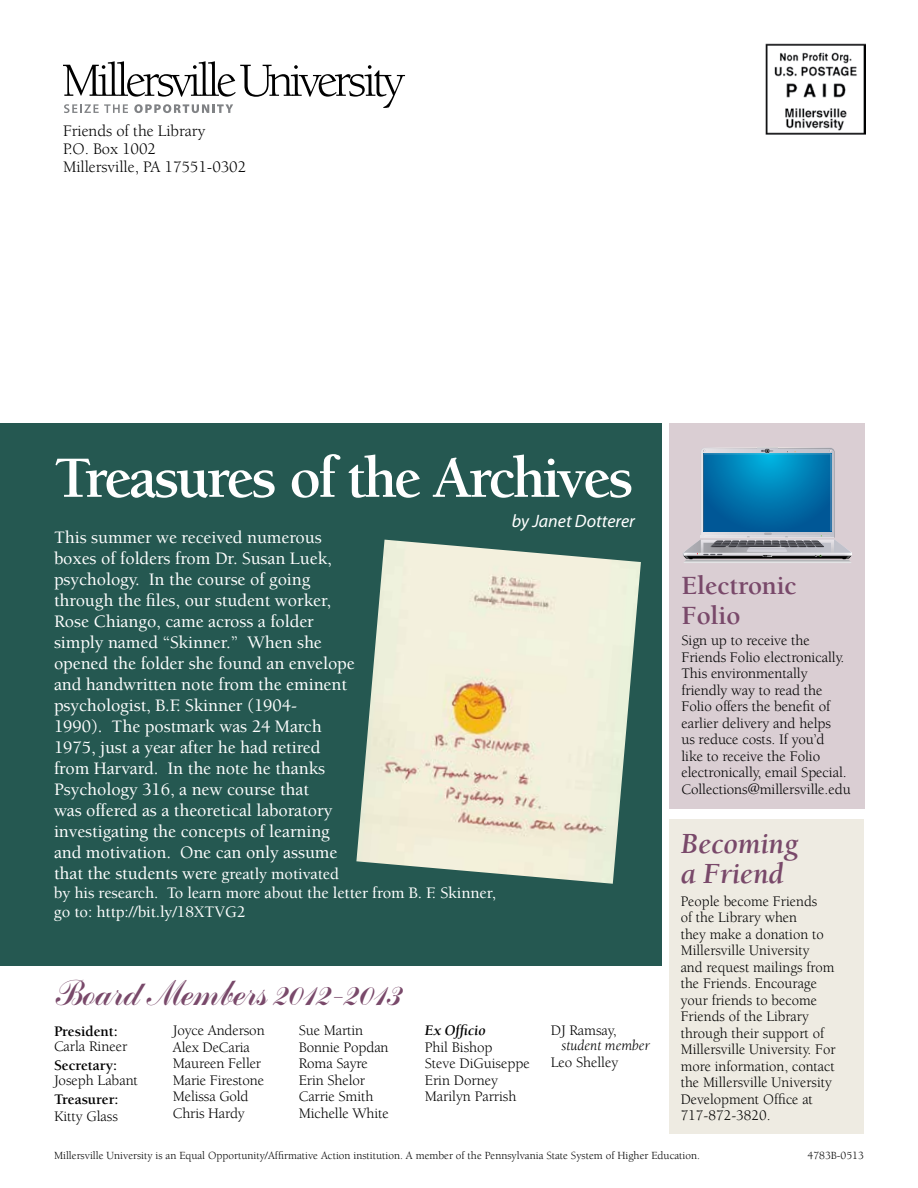
<style>
.page{position:relative;width:918px;height:1188px;background:#fff}
.page>*{position:absolute;margin:0;border:0;box-sizing:border-box;transform-origin:0 0}
.t1{font:700 60px "Berkeley";letter-spacing:-.05em;color:#fff}
.t2{font:36px "Commercial Scr D";letter-spacing:-.005em;color:#79496a}
.t3{font:italic 700 30px/30px "Berkeley";letter-spacing:-.005em;color:#79496a}
.t4{font:700 27px/30px "Berkeley";letter-spacing:-.005em;color:#79496a}
.t5{font:500 18px/21px "Berkeley";letter-spacing:-.005em;color:#fff}
.t6{font:italic 18px "Myriad Pro";color:#fff}
.t7{font:500 16.5px/18.8px "Berkeley";letter-spacing:-.005em;color:#fff}
.t8{font:16.5px/18px "Berkeley";letter-spacing:-.005em;color:#000}
.t9{font:15px/16.5px "Berkeley";letter-spacing:-.005em;color:#000}
.t10{font:700 15px "Berkeley";letter-spacing:-.005em;color:#000}
.t11{font:italic 15px "Berkeley";letter-spacing:-.005em;color:#000}
.t12{font:italic 700 15px "Berkeley";letter-spacing:-.005em;color:#000}
.t13{font:11.25px "Berkeley";color:#000}
.s1{font-size:16.5px}
</style>
<div class="page">
<svg style="left:63px;top:61px;width:342px;height:52px"></svg>
<img style="left:765px;top:44px;width:100px;height:91px">
<div style="left:669px;top:819px;width:195px;height:315px;background:#eeebe2"></div>
<div style="left:669px;top:423px;width:196px;height:385px;background:#daced3"></div>
<div style="left:0;top:423px;width:662px;height:543px;background:#255851"></div>
<img style="left:356px;top:540px;width:285px;height:344px">
<svg style="left:683px;top:447px;width:169px;height:116px"></svg>
<p class="t8" style="left:63px;top:122px;width:185px">Friends of the Library<br>P.O. Box 1002<br>Millersville, PA 17551-0302</p>
<h1 class="t1" style="left:54px;top:446px;width:581px">Treasures of the Archives</h1>
<p class="t6" style="left:512px;top:510px;width:125px">by Janet Dotterer</p>
<p class="t5" style="left:54px;top:527px;width:302px">This summer we received numerous boxes of folders from Dr. Susan Luek, psychology. In the course of going through the files, our student worker, Rose Chiango, came across a folder simply named “Skinner.” When she opened the folder she found an envelope and handwritten note from the eminent psychologist, B.F. Skinner (1904-<br>1990). The postmark was 24 March 1975, just a year after he had retired from Harvard. In the note he thanks Psychology 316, a new course that<br>was offered as a theoretical laboratory investigating the concepts of learning and motivation. One can only assume that the students were <span class="s1">greatly motivated</span></p>
<p class="t7" style="left:54px;top:884px;width:444px">by his research. To learn more about the letter from B. F. Skinner, go to: http://bit.ly/18XTVG2</p>
<h2 class="t2" style="left:54px;top:973px;width:349px">Board Members 2012-2013</h2>
<p class="t9" style="left:173px;top:1023px;width:93px">Joyce Anderson<br>Alex DeCaria<br>Maureen Feller<br>Marie Firestone<br>Melissa Gold<br>Chris Hardy</p>
<p class="t9" style="left:299px;top:1023px;width:91px">Sue Martin<br>Bonnie Popdan<br>Roma Sayre<br>Erin Shelor<br>Carrie Smith<br>Michelle White</p>
<p class="t12" style="left:425px;top:1023px;width:62px">Ex Officio</p>
<p class="t10" style="left:54px;top:1023px;width:65px">President:</p>
<p class="t9" style="left:54px;top:1038px;width:75px">Carla Rineer</p>
<p class="t10" style="left:54px;top:1057px;width:65px">Secretary:</p>
<p class="t9" style="left:54px;top:1072px;width:86px">Joseph Labant</p>
<p class="t10" style="left:54px;top:1092px;width:66px">Treasurer:</p>
<p class="t9" style="left:54px;top:1108px;width:65px">Kitty Glass</p>
<p class="t9" style="left:425px;top:1039px;width:106px">Phil Bishop<br>Steve DiGuiseppe<br>Erin Dorney<br>Marilyn Parrish</p>
<p class="t9" style="left:551px;top:1023px;width:67px">DJ Ramsay,</p>
<p class="t11" style="left:561px;top:1038px;width:90px">student member</p>
<p class="t9" style="left:551px;top:1054px;width:69px">Leo Shelley</p>
<h3 class="t4" style="left:681px;top:571px;width:117px">Electronic<br>Folio</h3>
<p class="t9" style="left:681px;top:632px;width:171px">Sign up to receive the<br>Friends Folio electronically.<br>This environmentally friendly way to read the<br>Folio offers the benefit of earlier delivery and helps<br>us reduce costs. If you’d<br>like to receive the Folio electronically, email Special.<br>Collections@millersville.edu</p>
<h3 class="t3" style="left:681px;top:829px;width:119px">Becoming a Friend</h3>
<p class="t9" style="left:681px;top:893px;width:156px">People become Friends<br>of the Library when<br>they make a donation to<br>Millersville University<br>and request mailings from the Friends. Encourage your friends to become<br>Friends of the Library through their support of<br>Millersville University. For more information, contact the Millersville University<br>Development Office at<br>717-872-3820.</p>
<p class="t13" style="left:54px;top:1149px;width:648px">Millersville University is an Equal Opportunity/Affirmative Action institution. A member of the Pennsylvania State System of Higher Education.</p>
<p class="t13" style="left:808px;top:1149px;width:58px">4783B-0513</p>
</div>
